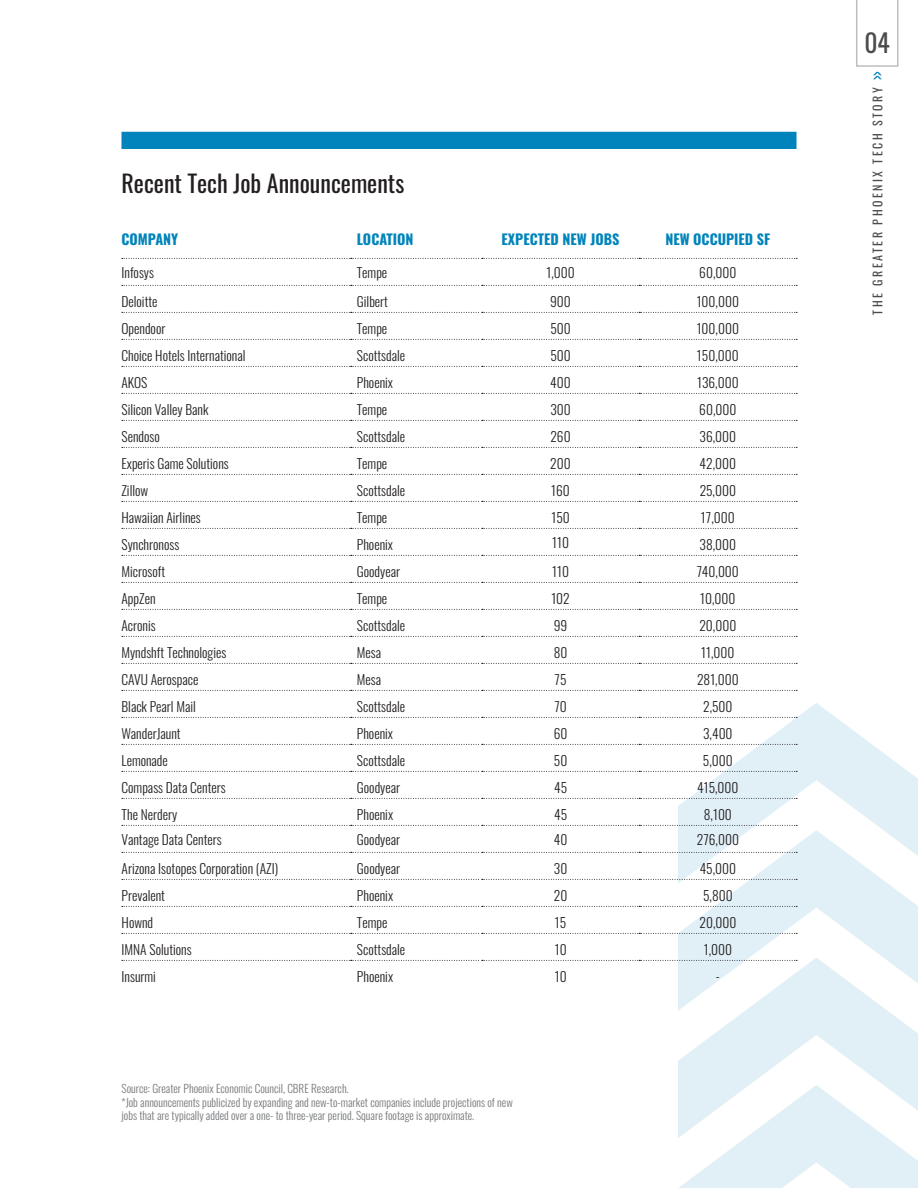
<style>
.page{position:relative;width:918px;height:1188px;background:#fff}
.page>*{position:absolute;margin:0;border:0;box-sizing:border-box;transform-origin:0 0}
.t1{font:25.5px "Oswald";color:#4b4c4d}
.Paragraph_Header{font:24px "Oswald";color:#231f20}
.t2{font:700 14.25px "Oswald";color:#0084bb}
.t3{font:300 13.5px "Oswald";color:#231f20}
.t4{font:12px "Oswald";letter-spacing:.2em;color:#4b4c4d}
.Footnote{font:300 11.25px/13.5px "Oswald";color:#76787b}
.s1{font-size:16.8px;color:#0084bb}
</style>
<div class="page">
<div style="left:122px;top:132px;width:674px;height:17px;background:#0084bb"></div>
<svg style="left:122px;top:258px;width:675px;height:82px"></svg>
<svg style="left:122px;top:366px;width:675px;height:1px"></svg>
<svg style="left:122px;top:393px;width:675px;height:1px"></svg>
<svg style="left:122px;top:420px;width:675px;height:1px"></svg>
<svg style="left:122px;top:447px;width:675px;height:1px"></svg>
<svg style="left:122px;top:474px;width:675px;height:1px"></svg>
<svg style="left:122px;top:501px;width:675px;height:1px"></svg>
<svg style="left:122px;top:528px;width:675px;height:1px"></svg>
<svg style="left:122px;top:555px;width:675px;height:1px"></svg>
<svg style="left:122px;top:582px;width:675px;height:1px"></svg>
<svg style="left:122px;top:609px;width:675px;height:1px"></svg>
<svg style="left:122px;top:636px;width:675px;height:1px"></svg>
<svg style="left:122px;top:663px;width:675px;height:1px"></svg>
<svg style="left:122px;top:690px;width:675px;height:1px"></svg>
<svg style="left:122px;top:703px;width:796px;height:485px"></svg>
<svg style="left:856px;top:0;width:42px;height:67px"></svg>
<p class="Paragraph_Header" style="left:122px;top:162px;width:284px">Recent Tech Job Announcements</p>
<p class="t2" style="left:122px;top:232px;width:58px">COMPANY</p>
<p class="t2" style="left:357px;top:232px;width:58px">LOCATION</p>
<p class="t2" style="left:502px;top:232px;width:119px">EXPECTED NEW JOBS</p>
<p class="t2" style="left:665px;top:232px;width:107px">NEW OCCUPIED SF</p>
<p class="t3" style="left:122px;top:260px;width:34px">Infosys</p>
<p class="t3" style="left:357px;top:260px;width:32px">Tempe</p>
<p class="t3" style="left:546px;top:260px;width:30px">1,000</p>
<p class="t3" style="left:699px;top:260px;width:39px">60,000</p>
<p class="t3" style="left:122px;top:289px;width:38px">Deloitte</p>
<p class="t3" style="left:357px;top:289px;width:33px">Gilbert</p>
<p class="t3" style="left:550px;top:289px;width:22px">900</p>
<p class="t3" style="left:697px;top:289px;width:44px">100,000</p>
<p class="t3" style="left:122px;top:316px;width:45px">Opendoor</p>
<p class="t3" style="left:357px;top:316px;width:32px">Tempe</p>
<p class="t3" style="left:550px;top:316px;width:22px">500</p>
<p class="t3" style="left:697px;top:316px;width:44px">100,000</p>
<p class="t3" style="left:121px;top:343px;width:126px">Choice Hotels International</p>
<p class="t3" style="left:357px;top:343px;width:50px">Scottsdale</p>
<p class="t3" style="left:550px;top:343px;width:22px">500</p>
<p class="t3" style="left:697px;top:343px;width:43px">150,000</p>
<p class="t3" style="left:121px;top:370px;width:27px">AKOS</p>
<p class="t3" style="left:357px;top:370px;width:38px">Phoenix</p>
<p class="t3" style="left:550px;top:370px;width:22px">400</p>
<p class="t3" style="left:697px;top:370px;width:43px">136,000</p>
<p class="t3" style="left:121px;top:397px;width:88px">Silicon Valley Bank</p>
<p class="t3" style="left:357px;top:397px;width:32px">Tempe</p>
<p class="t3" style="left:550px;top:397px;width:22px">300</p>
<p class="t3" style="left:699px;top:397px;width:39px">60,000</p>
<p class="t3" style="left:121px;top:424px;width:40px">Sendoso</p>
<p class="t3" style="left:357px;top:424px;width:50px">Scottsdale</p>
<p class="t3" style="left:550px;top:424px;width:22px">260</p>
<p class="t3" style="left:700px;top:424px;width:38px">36,000</p>
<p class="t3" style="left:121px;top:451px;width:109px">Experis Game Solutions</p>
<p class="t3" style="left:357px;top:451px;width:32px">Tempe</p>
<p class="t3" style="left:550px;top:451px;width:22px">200</p>
<p class="t3" style="left:700px;top:451px;width:38px">42,000</p>
<p class="t3" style="left:121px;top:478px;width:28px">Zillow</p>
<p class="t3" style="left:357px;top:478px;width:50px">Scottsdale</p>
<p class="t3" style="left:551px;top:478px;width:20px">160</p>
<p class="t3" style="left:700px;top:478px;width:38px">25,000</p>
<p class="t3" style="left:121px;top:505px;width:81px">Hawaiian Airlines</p>
<p class="t3" style="left:357px;top:505px;width:32px">Tempe</p>
<p class="t3" style="left:551px;top:505px;width:20px">150</p>
<p class="t3" style="left:701px;top:505px;width:35px">17,000</p>
<p class="t3" style="left:121px;top:532px;width:59px">Synchronoss</p>
<p class="t3" style="left:357px;top:532px;width:38px">Phoenix</p>
<p class="t3" style="left:552px;top:530px;width:18px">110</p>
<p class="t3" style="left:700px;top:532px;width:38px">38,000</p>
<p class="t3" style="left:121px;top:559px;width:45px">Microsoft</p>
<p class="t3" style="left:357px;top:559px;width:45px">Goodyear</p>
<p class="t3" style="left:552px;top:559px;width:18px">110</p>
<p class="t3" style="left:697px;top:559px;width:44px">740,000</p>
<p class="t3" style="left:121px;top:586px;width:36px">AppZen</p>
<p class="t3" style="left:357px;top:586px;width:32px">Tempe</p>
<p class="t3" style="left:551px;top:586px;width:20px">102</p>
<p class="t3" style="left:700px;top:586px;width:37px">10,000</p>
<p class="t3" style="left:121px;top:613px;width:36px">Acronis</p>
<p class="t3" style="left:357px;top:613px;width:50px">Scottsdale</p>
<p class="t3" style="left:554px;top:613px;width:15px">99</p>
<p class="t3" style="left:699px;top:613px;width:38px">20,000</p>
<p class="t3" style="left:121px;top:640px;width:106px">Myndshft Technologies</p>
<p class="t3" style="left:357px;top:640px;width:26px">Mesa</p>
<p class="t3" style="left:554px;top:640px;width:15px">80</p>
<p class="t3" style="left:701px;top:640px;width:35px">11,000</p>
<p class="t3" style="left:122px;top:667px;width:78px">CAVU Aerospace</p>
<p class="t3" style="left:357px;top:667px;width:26px">Mesa</p>
<p class="t3" style="left:555px;top:667px;width:13px">75</p>
<p class="t3" style="left:697px;top:667px;width:43px">281,000</p>
<p class="t3" style="left:122px;top:694px;width:76px">Black Pearl Mail</p>
<p class="t3" style="left:357px;top:694px;width:50px">Scottsdale</p>
<p class="t3" style="left:554px;top:694px;width:14px">70</p>
<p class="t3" style="left:703px;top:694px;width:31px">2,500</p>
<p class="t3" style="left:122px;top:721px;width:61px">WanderJaunt</p>
<p class="t3" style="left:357px;top:721px;width:38px">Phoenix</p>
<p class="t3" style="left:554px;top:721px;width:15px">60</p>
<p class="t3" style="left:703px;top:721px;width:31px">3,400</p>
<p class="t3" style="left:122px;top:748px;width:48px">Lemonade</p>
<p class="t3" style="left:357px;top:748px;width:50px">Scottsdale</p>
<p class="t3" style="left:554px;top:748px;width:15px">50</p>
<p class="t3" style="left:703px;top:748px;width:31px">5,000</p>
<p class="t3" style="left:122px;top:775px;width:106px">Compass Data Centers</p>
<p class="t3" style="left:357px;top:775px;width:45px">Goodyear</p>
<p class="t3" style="left:554px;top:775px;width:15px">45</p>
<p class="t3" style="left:697px;top:775px;width:43px">415,000</p>
<p class="t3" style="left:122px;top:802px;width:57px">The Nerdery</p>
<p class="t3" style="left:357px;top:802px;width:38px">Phoenix</p>
<p class="t3" style="left:554px;top:802px;width:15px">45</p>
<p class="t3" style="left:704px;top:802px;width:30px">8,100</p>
<p class="t3" style="left:122px;top:827px;width:102px">Vantage Data Centers</p>
<p class="t3" style="left:357px;top:827px;width:45px">Goodyear</p>
<p class="t3" style="left:554px;top:827px;width:15px">40</p>
<p class="t3" style="left:697px;top:827px;width:44px">276,000</p>
<p class="t3" style="left:122px;top:856px;width:158px">Arizona Isotopes Corporation (AZI)</p>
<p class="t3" style="left:357px;top:856px;width:45px">Goodyear</p>
<p class="t3" style="left:554px;top:856px;width:15px">30</p>
<p class="t3" style="left:700px;top:856px;width:38px">45,000</p>
<p class="t3" style="left:122px;top:883px;width:45px">Prevalent</p>
<p class="t3" style="left:357px;top:883px;width:38px">Phoenix</p>
<p class="t3" style="left:554px;top:883px;width:15px">20</p>
<p class="t3" style="left:703px;top:883px;width:31px">5,800</p>
<p class="t3" style="left:122px;top:910px;width:33px">Hownd</p>
<p class="t3" style="left:357px;top:910px;width:32px">Tempe</p>
<p class="t3" style="left:555px;top:910px;width:13px">15</p>
<p class="t3" style="left:700px;top:910px;width:38px">20,000</p>
<p class="t3" style="left:122px;top:937px;width:72px">IMNA Solutions</p>
<p class="t3" style="left:357px;top:937px;width:50px">Scottsdale</p>
<p class="t3" style="left:555px;top:937px;width:13px">10</p>
<p class="t3" style="left:704px;top:937px;width:30px">1,000</p>
<p class="t3" style="left:122px;top:965px;width:36px">Insurmi</p>
<p class="t3" style="left:357px;top:965px;width:38px">Phoenix</p>
<p class="t3" style="left:555px;top:965px;width:13px">10</p>
<p class="t3" style="left:716px;top:965px;width:6px">-</p>
<p class="Footnote" style="left:122px;top:1080px;width:393px">Source: Greater Phoenix Economic Council, CBRE Research.<br>*Job announcements publicized by expanding and new-to-market companies include projections of new jobs that are typically added over a one- to three-year period. Square footage is approximate.</p>
<h1 class="t1" style="left:864px;top:20px;width:27px">04</h1>
<p class="t4" style="left:867px;top:315px;width:245px;rotate:-90deg">THE GREATER PHOENIX TECH STORY <span class="s1">&gt;&gt;</span></p>
</div>
